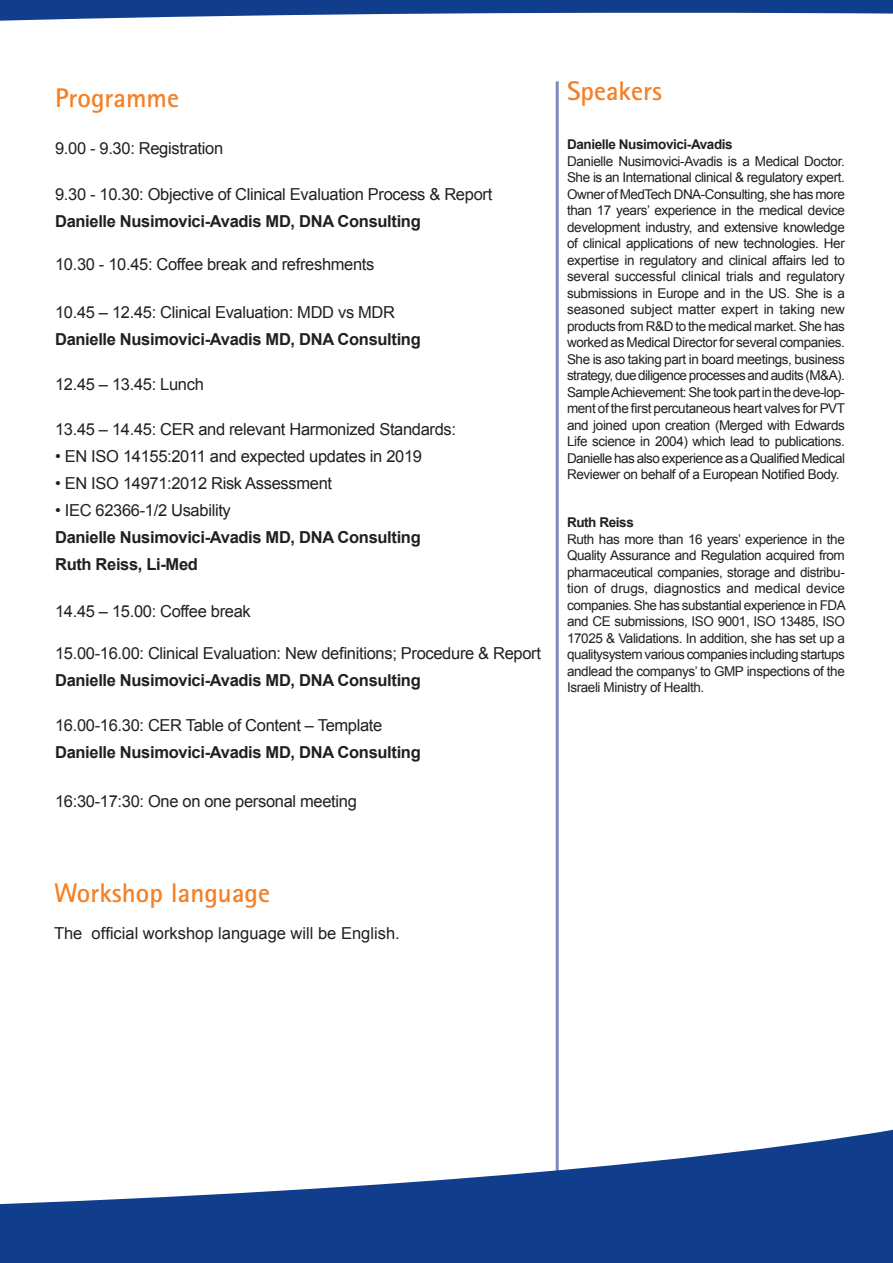
<style>
.page{position:relative;width:893px;height:1263px;background:#fff}
.page>*{position:absolute;margin:0;border:0;box-sizing:border-box;transform-origin:0 0}
.t1{font:700 27px "Rotis Sans Serif Pro";color:#f48026}
.t2{font:16.5px "Arial";letter-spacing:-.02em;color:#231f20}
.t3{font:700 16.5px/27px "Arial";letter-spacing:-.02em;color:#231f20}
.t4{font:16.5px "Arial";color:#231f20}
.t5{font:13.5px/16.5px "Arial";letter-spacing:-.03em;color:#231f20;text-align:justify}
.t6{font:700 13.5px "Arial";letter-spacing:-.03em;color:#231f20}
</style>
<div class="page">
<hr style="left:556px;top:81px;width:3px;height:1090px;background:#7e89bf">
<svg style="left:0;top:1119px;width:893px;height:144px;fill:#103d8c"></svg>
<svg style="left:0;top:0;width:893px;height:21px;fill:#103d8c"></svg>
<h1 class="t1" style="left:55px;top:80px;width:125px">Programme</h1>
<p class="t2" style="left:55px;top:138px;width:170px">9.00 - 9.30: Registration</p>
<p class="t2" style="left:55px;top:184px;width:439px">9.30 - 10.30: Objective of Clinical Evaluation Process &amp; Report</p>
<p class="t3" style="left:55px;top:208px;width:367px">Danielle Nusimovici-Avadis MD, DNA Consulting</p>
<p class="t2" style="left:55px;top:254px;width:321px">10.30 - 10.45: Coffee break and refreshments</p>
<p class="t2" style="left:55px;top:302px;width:342px">10.45 – 12.45: Clinical Evaluation: MDD vs MDR</p>
<p class="t3" style="left:55px;top:327px;width:367px">Danielle Nusimovici-Avadis MD, DNA Consulting</p>
<p class="t2" style="left:55px;top:374px;width:150px">12.45 – 13.45: Lunch</p>
<p class="t2" style="left:55px;top:419px;width:403px">13.45 – 14.45: CER and relevant Harmonized Standards:</p>
<p class="t2" style="left:55px;top:446px;width:368px">• EN ISO 14155:2011 and expected updates in 2019</p>
<p class="t2" style="left:55px;top:473px;width:279px">• EN ISO 14971:2012 Risk Assessment</p>
<p class="t2" style="left:55px;top:500px;width:177px">• IEC 62366-1/2 Usability</p>
<p class="t3" style="left:55px;top:525px;width:367px">Danielle Nusimovici-Avadis MD, DNA Consulting<br>Ruth Reiss, Li-Med</p>
<p class="t2" style="left:55px;top:600px;width:197px">14.45 – 15.00: Coffee break</p>
<p class="t2" style="left:55px;top:642px;width:487px">15.00-16.00: Clinical Evaluation: New definitions; Procedure &amp; Report</p>
<p class="t3" style="left:55px;top:667px;width:367px">Danielle Nusimovici-Avadis MD, DNA Consulting</p>
<p class="t2" style="left:55px;top:714px;width:329px">16.00-16.30: CER Table of Content – Template</p>
<p class="t3" style="left:55px;top:739px;width:367px">Danielle Nusimovici-Avadis MD, DNA Consulting</p>
<p class="t2" style="left:55px;top:791px;width:303px">16:30-17:30: One on one personal meeting</p>
<h1 class="t1" style="left:567px;top:74px;width:96px">Speakers</h1>
<p class="t6" style="left:567px;top:136px;width:167px">Danielle Nusimovici-Avadis</p>
<p class="t5" style="left:567px;top:153px;width:280px">Danielle Nusimovici-Avadis is a Medical Doctor.<br>She is an International clinical &amp; regulatory expert.<br>Owner of MedTech DNA-Consulting, she has more than 17 years’ experience in the medical device development industry, and extensive knowledge of clinical applications of new technologies. Her expertise in regulatory and clinical affairs led to several successful clinical trials and regulatory submissions in Europe and in the US. She is a seasoned subject matter expert in taking new products from R&amp;D to the medical market. She has worked as Medical Director for several companies.<br>She is aso taking part in board meetings, business strategy, due diligence processes and audits (M&amp;A).<br>Sample Achievement: She took part in the deve-lop&shy;ment of the first percutaneous heart valves for PVT and joined upon creation (Merged with Edwards Life science in 2004) which lead to publications.<br>Danielle has also experience as a Qualified Medical Reviewer on behalf of a European Notified Body.</p>
<p class="t6" style="left:567px;top:513px;width:68px">Ruth Reiss</p>
<p class="t5" style="left:567px;top:531px;width:280px">Ruth has more than 16 years’ experience in the Quality Assurance and Regulation acquired from pharmaceutical companies, storage and distribu&shy;tion of drugs, diagnostics and medical device companies. She has substantial experience in FDA and CE submissions, ISO 9001, ISO 13485, ISO 17025 &amp; Validations. In addition, she has set up a qualitysystem various companies including startups andlead the companys’ to GMP inspections of the Israeli Ministry of Health.</p>
<h1 class="t1" style="left:54px;top:875px;width:217px">Workshop language</h1>
<p class="t4" style="left:54px;top:922px;width:347px">The official workshop language will be English.</p>
</div>
